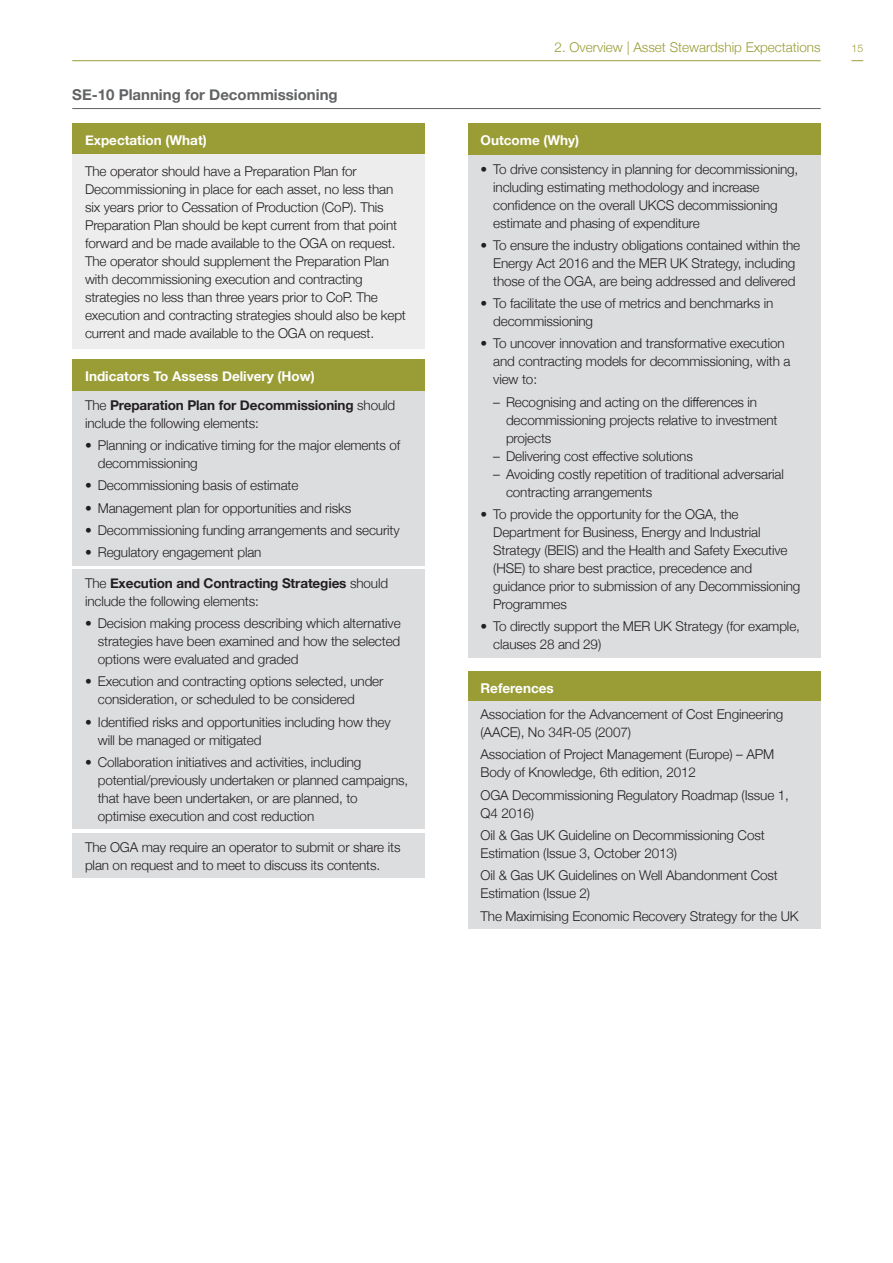
<style>
.page{position:relative;width:893px;height:1263px;background:#fff}
.page>*{position:absolute;margin:0;border:0;box-sizing:border-box;transform-origin:0 0}
.Sub_title_3{font:700 15px "Helvetica Neue";color:#616365}
.Light_Green_grey{font:300 13.5px/18px "Helvetica Neue";letter-spacing:-.01em;color:#231f20}
.OBJECTIVE_BOX_LIGHT{font:300 13.5px/18px "Helvetica Neue";letter-spacing:-.01em;color:#231f20}
.bullet_boxes_2016{font:700 13.5px "Helvetica Neue";color:#fff}
.page_header{font:300 13.5px "Helvetica Neue";color:#9a9c36}
.page_numbers{font:300 10.5px "Helvetica Neue";color:#9a9c36}
.s1{font-weight:700}
</style>
<div class="page">
<hr style="left:72px;top:108px;width:749px;height:1px;background:#616365">
<div style="left:72px;top:123px;width:353px;height:33px;background:#9a9c36"></div>
<div style="left:72px;top:154px;width:353px;height:195px;background:#ededee"></div>
<div style="left:72px;top:360px;width:353px;height:33px;background:#9a9c36"></div>
<div style="left:72px;top:392px;width:353px;height:44px;background:#dcdddf"></div>
<div style="left:72px;top:432px;width:353px;height:44px;background:#dcdddf"></div>
<div style="left:72px;top:472px;width:353px;height:26px;background:#dcdddf"></div>
<div style="left:72px;top:494px;width:353px;height:27px;background:#dcdddf"></div>
<div style="left:72px;top:517px;width:353px;height:26px;background:#dcdddf"></div>
<div style="left:72px;top:539px;width:353px;height:26px;background:#dcdddf"></div>
<div style="left:72px;top:570px;width:353px;height:44px;background:#dcdddf"></div>
<div style="left:72px;top:610px;width:353px;height:62px;background:#dcdddf"></div>
<div style="left:72px;top:668px;width:353px;height:44px;background:#dcdddf"></div>
<div style="left:72px;top:708px;width:353px;height:45px;background:#dcdddf"></div>
<div style="left:72px;top:749px;width:353px;height:80px;background:#dcdddf"></div>
<div style="left:72px;top:833px;width:353px;height:45px;background:#dcdddf"></div>
<div style="left:468px;top:123px;width:353px;height:33px;background:#9a9c36"></div>
<div style="left:468px;top:155px;width:353px;height:81px;background:#dcdddf"></div>
<div style="left:468px;top:232px;width:353px;height:62px;background:#dcdddf"></div>
<div style="left:468px;top:290px;width:353px;height:44px;background:#dcdddf"></div>
<div style="left:468px;top:330px;width:353px;height:62px;background:#dcdddf"></div>
<div style="left:468px;top:388px;width:353px;height:63px;background:#dcdddf"></div>
<div style="left:468px;top:442px;width:353px;height:27px;background:#dcdddf"></div>
<div style="left:468px;top:460px;width:353px;height:45px;background:#dcdddf"></div>
<div style="left:468px;top:501px;width:353px;height:116px;background:#dcdddf"></div>
<div style="left:468px;top:613px;width:353px;height:44px;background:#dcdddf"></div>
<div style="left:468px;top:671px;width:353px;height:33px;background:#9a9c36"></div>
<div style="left:468px;top:701px;width:353px;height:44px;background:#dcdddf"></div>
<div style="left:468px;top:741px;width:353px;height:44px;background:#dcdddf"></div>
<div style="left:468px;top:781px;width:353px;height:45px;background:#dcdddf"></div>
<div style="left:468px;top:822px;width:353px;height:44px;background:#dcdddf"></div>
<div style="left:468px;top:862px;width:353px;height:44px;background:#dcdddf"></div>
<div style="left:468px;top:902px;width:353px;height:26px;background:#dcdddf"></div>
<svg style="left:851px;top:60px;width:12px;height:1px"></svg>
<hr style="left:72px;top:60px;width:749px;height:1px;background:#9a9c36">
<p class="Sub_title_3" style="left:72px;top:83px;width:267px">SE-10 Planning for Decommissioning</p>
<p class="bullet_boxes_2016" style="left:85px;top:130px;width:123px">Expectation (What)</p>
<p class="OBJECTIVE_BOX_LIGHT" style="left:85px;top:161px;width:322px">The operator should have a Preparation Plan for Decommissioning in place for each asset, no less than six years prior to Cessation of Production (CoP). This Preparation Plan should be kept current from that point forward and be made available to the OGA on request.<br>The operator should supplement the Preparation Plan with decommissioning execution and contracting strategies no less than three years prior to CoP. The execution and contracting strategies should also be kept current and made available to the OGA on request.</p>
<p class="bullet_boxes_2016" style="left:85px;top:366px;width:231px">Indicators To Assess Delivery (How)</p>
<p class="Light_Green_grey" style="left:85px;top:395px;width:312px">The <span class="s1">Preparation Plan for Decommissioning</span> should include the following elements:</p>
<p class="Light_Green_grey" style="left:98px;top:435px;width:304px;text-indent:-13px">• Planning or indicative timing for the major elements of decommissioning</p>
<p class="Light_Green_grey" style="left:85px;top:476px;width:215px">• Decommissioning basis of estimate</p>
<p class="Light_Green_grey" style="left:85px;top:498px;width:268px">• Management plan for opportunities and risks</p>
<p class="Light_Green_grey" style="left:85px;top:520px;width:316px">• Decommissioning funding arrangements and security</p>
<p class="Light_Green_grey" style="left:85px;top:542px;width:178px">• Regulatory engagement plan</p>
<p class="Light_Green_grey" style="left:85px;top:573px;width:305px">The <span class="s1">Execution and Contracting Strategies</span> should include the following elements:</p>
<p class="Light_Green_grey" style="left:98px;top:613px;width:304px;text-align:justify;text-indent:-13px">• Decision making process describing which alternative strategies have been examined and how the selected options were evaluated and graded</p>
<p class="Light_Green_grey" style="left:98px;top:672px;width:287px;text-indent:-13px">• Execution and contracting options selected, under consideration, or scheduled to be considered</p>
<p class="Light_Green_grey" style="left:98px;top:712px;width:294px;text-indent:-13px">• Identified risks and opportunities including how they will be managed or mitigated</p>
<p class="Light_Green_grey" style="left:98px;top:752px;width:312px;text-indent:-13px">• Collaboration initiatives and activities, including potential/previously undertaken or planned campaigns, that have been undertaken, or are planned, to optimise execution and cost reduction</p>
<p class="Light_Green_grey" style="left:85px;top:837px;width:317px">The OGA may require an operator to submit or share its plan on request and to meet to discuss its contents.</p>
<p class="page_header" style="left:555px;top:36px;width:268px">2. Overview | Asset Stewardship Expectations</p>
<p class="page_numbers" style="left:851px;top:40px;width:13px">15</p>
<p class="bullet_boxes_2016" style="left:480px;top:130px;width:100px">Outcome (Why)</p>
<p class="Light_Green_grey" style="left:493px;top:159px;width:307px;text-indent:-13px">• To drive consistency in planning for decommissioning, including estimating methodology and increase confidence on the overall UKCS decommissioning estimate and phasing of expenditure</p>
<p class="Light_Green_grey" style="left:480px;top:235px;width:321px;text-align:center">• To ensure the industry obligations contained within the<br>Energy Act 2016 and the MER UK Strategy, including those of the OGA, are being addressed and delivered</p>
<p class="Light_Green_grey" style="left:493px;top:293px;width:282px;text-indent:-13px">• To facilitate the use of metrics and benchmarks in decommissioning</p>
<p class="Light_Green_grey" style="left:493px;top:334px;width:299px;text-indent:-13px">• To uncover innovation and transformative execution and contracting models for decommissioning, with a view to:</p>
<p class="Light_Green_grey" style="left:506px;top:392px;width:273px;text-indent:-13px">– Recognising and acting on the differences in decommissioning projects relative to investment projects</p>
<p class="Light_Green_grey" style="left:493px;top:446px;width:201px">– Delivering cost effective solutions</p>
<p class="Light_Green_grey" style="left:506px;top:464px;width:279px;text-indent:-13px">– Avoiding costly repetition of traditional adversarial contracting arrangements</p>
<p class="Light_Green_grey" style="left:493px;top:504px;width:309px;text-indent:-13px">• To provide the opportunity for the OGA, the Department for Business, Energy and Industrial Strategy (BEIS) and the Health and Safety Executive (HSE) to share best practice, precedence and guidance prior to submission of any Decommissioning Programmes</p>
<p class="Light_Green_grey" style="left:493px;top:616px;width:308px;text-indent:-13px">• To directly support the MER UK Strategy (for example, clauses 28 and 29)</p>
<p class="bullet_boxes_2016" style="left:480px;top:677px;width:75px">References</p>
<p class="Light_Green_grey" style="left:480px;top:704px;width:304px">Association for the Advancement of Cost Engineering (AACE), No 34R-05 (2007)</p>
<p class="Light_Green_grey" style="left:480px;top:745px;width:295px">Association of Project Management (Europe) – APM<br>Body of Knowledge, 6th edition, 2012</p>
<p class="Light_Green_grey" style="left:480px;top:785px;width:310px">OGA Decommissioning Regulatory Roadmap (Issue 1,<br>Q4 2016)</p>
<p class="Light_Green_grey" style="left:480px;top:825px;width:286px">Oil &amp; Gas UK Guideline on Decommissioning Cost<br>Estimation (Issue 3, October 2013)</p>
<p class="Light_Green_grey" style="left:480px;top:865px;width:299px">Oil &amp; Gas UK Guidelines on Well Abandonment Cost<br>Estimation (Issue 2)</p>
<p class="Light_Green_grey" style="left:480px;top:906px;width:320px">The Maximising Economic Recovery Strategy for the UK</p>
</div>
